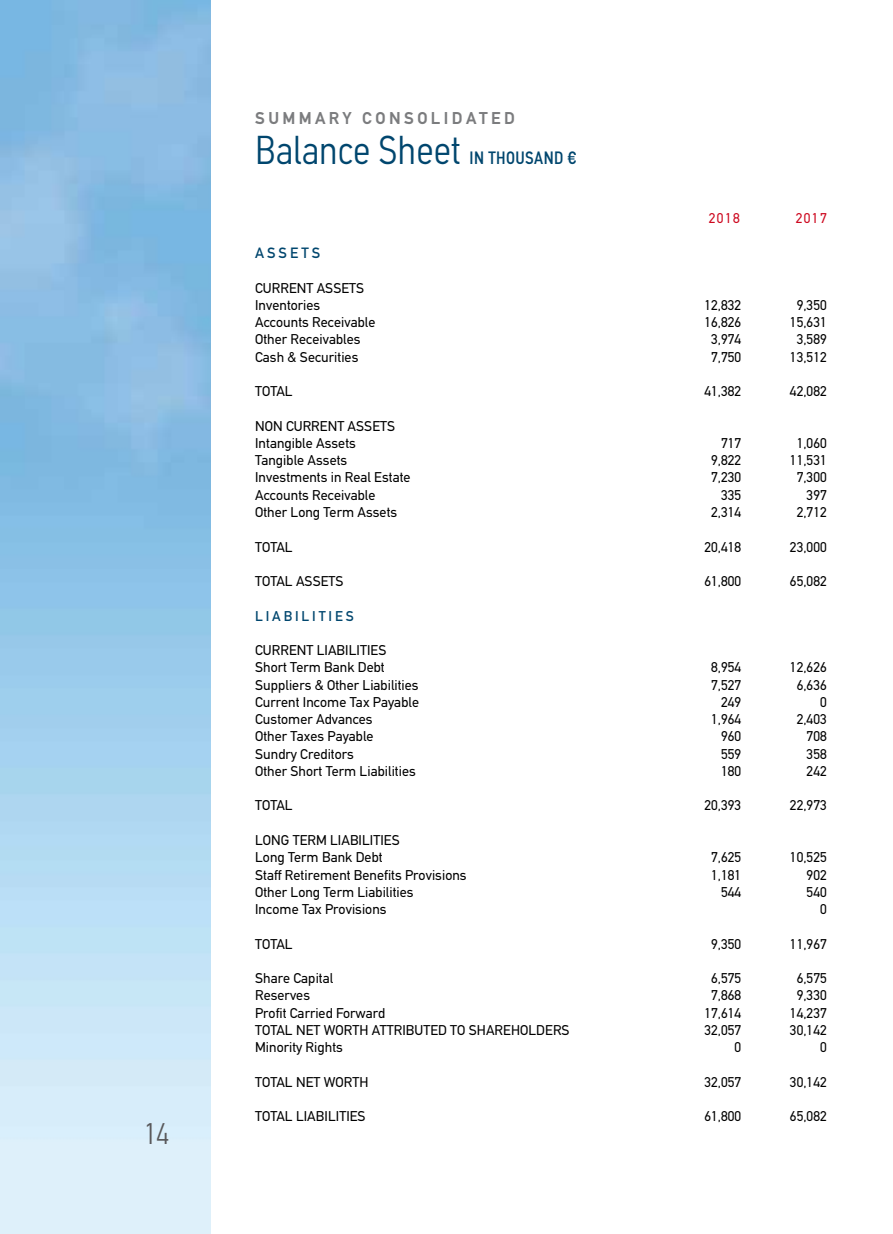
<style>
.page{position:relative;width:893px;height:1234px;background:#fff}
.page>*{position:absolute;margin:0;border:0;box-sizing:border-box;transform-origin:0 0}
.t1{font:300 condensed 40.5px "PF Din Text";color:#00466e}
.t2{font:300 condensed 30px "PF Din Text";color:#58585a}
.t3{font:500 condensed 18px "PF Din Text";letter-spacing:.02em;color:#00466e}
.t4{font:700 17.25px "PF Din Text";letter-spacing:.2em;color:#7b7c7e}
.t5{font:500 15px "PF Din Text";letter-spacing:.2em;color:#00466e}
.t6{font:14.25px/17.2px "PF Din Text";letter-spacing:.005em;color:#000}
.t7{font:500 14.25px "PF Din Text";letter-spacing:.2em;color:#00466e}
.t8{font:14.25px "PF Din Text";letter-spacing:.1em;color:#cd071e}
</style>
<div class="page">
<h2 class="t2" style="left:144px;top:1115px;width:26px">14</h2>
<p class="t4" style="left:255px;top:108px;width:261px">SUMMARY CONSOLIDATED</p>
<h1 class="t1" style="left:255px;top:127px;width:207px">Balance Sheet</h1>
<p class="t3" style="left:470px;top:147px;width:109px">IN THOUSAND €</p>
<p class="t5" style="left:255px;top:244px;width:67px">ASSETS</p>
<p class="t6" style="left:255px;top:279px;width:111px">CURRENT ASSETS<br>Inventories</p>
<p class="t8" style="left:709px;top:210px;width:32px">2018</p>
<p class="t8" style="left:796px;top:210px;width:32px">2017</p>
<p class="t6" style="left:704px;top:296px;width:38px">12,832</p>
<p class="t6" style="left:797px;top:296px;width:32px">9,350</p>
<p class="t6" style="left:255px;top:313px;width:122px">Accounts Receivable</p>
<p class="t6" style="left:704px;top:313px;width:38px">16,826</p>
<p class="t6" style="left:790px;top:313px;width:38px">15,631</p>
<p class="t6" style="left:255px;top:331px;width:107px">Other Receivables</p>
<p class="t6" style="left:711px;top:331px;width:32px">3,974</p>
<p class="t6" style="left:797px;top:331px;width:32px">3,589</p>
<p class="t6" style="left:255px;top:348px;width:105px">Cash &amp; Securities</p>
<p class="t6" style="left:711px;top:348px;width:32px">7,750</p>
<p class="t6" style="left:790px;top:348px;width:38px">13,512</p>
<p class="t6" style="left:255px;top:382px;width:39px">TOTAL</p>
<p class="t6" style="left:704px;top:382px;width:38px">41,382</p>
<p class="t6" style="left:790px;top:382px;width:38px">42,082</p>
<p class="t6" style="left:255px;top:417px;width:141px">NON CURRENT ASSETS<br>Intangible Assets</p>
<p class="t6" style="left:721px;top:434px;width:22px">717</p>
<p class="t6" style="left:797px;top:434px;width:32px">1,060</p>
<p class="t6" style="left:255px;top:451px;width:94px">Tangible Assets</p>
<p class="t6" style="left:711px;top:451px;width:32px">9,822</p>
<p class="t6" style="left:790px;top:451px;width:38px">11,531</p>
<p class="t6" style="left:255px;top:469px;width:157px">Investments in Real Estate</p>
<p class="t6" style="left:711px;top:469px;width:32px">7,230</p>
<p class="t6" style="left:797px;top:469px;width:32px">7,300</p>
<p class="t6" style="left:255px;top:486px;width:122px">Accounts Receivable</p>
<p class="t6" style="left:721px;top:486px;width:22px">335</p>
<p class="t6" style="left:807px;top:486px;width:22px">397</p>
<p class="t6" style="left:255px;top:503px;width:144px">Other Long Term Assets</p>
<p class="t6" style="left:711px;top:503px;width:32px">2,314</p>
<p class="t6" style="left:797px;top:503px;width:32px">2,712</p>
<p class="t6" style="left:255px;top:538px;width:39px">TOTAL</p>
<p class="t6" style="left:704px;top:538px;width:38px">20,418</p>
<p class="t6" style="left:790px;top:538px;width:38px">23,000</p>
<p class="t6" style="left:255px;top:572px;width:90px">TOTAL ASSETS</p>
<p class="t6" style="left:704px;top:572px;width:38px">61,800</p>
<p class="t6" style="left:790px;top:572px;width:38px">65,082</p>
<p class="t7" style="left:255px;top:607px;width:100px">LIABILITIES</p>
<p class="t6" style="left:255px;top:641px;width:133px">CURRENT LIABILITIES<br>Short Term Bank Debt</p>
<p class="t6" style="left:711px;top:658px;width:32px">8,954</p>
<p class="t6" style="left:790px;top:658px;width:38px">12,626</p>
<p class="t6" style="left:255px;top:676px;width:165px">Suppliers &amp; Other Liabilities</p>
<p class="t6" style="left:711px;top:676px;width:32px">7,527</p>
<p class="t6" style="left:797px;top:676px;width:32px">6,636</p>
<p class="t6" style="left:255px;top:693px;width:165px">Current Income Tax Payable</p>
<p class="t6" style="left:721px;top:693px;width:22px">249</p>
<p class="t6" style="left:820px;top:693px;width:8px">0</p>
<p class="t6" style="left:255px;top:710px;width:119px">Customer Advances</p>
<p class="t6" style="left:711px;top:710px;width:32px">1,964</p>
<p class="t6" style="left:797px;top:710px;width:32px">2,403</p>
<p class="t6" style="left:255px;top:727px;width:120px">Other Taxes Payable</p>
<p class="t6" style="left:721px;top:727px;width:22px">960</p>
<p class="t6" style="left:807px;top:727px;width:22px">708</p>
<p class="t6" style="left:255px;top:745px;width:100px">Sundry Creditors</p>
<p class="t6" style="left:721px;top:745px;width:22px">559</p>
<p class="t6" style="left:807px;top:745px;width:22px">358</p>
<p class="t6" style="left:255px;top:762px;width:162px">Other Short Term Liabilities</p>
<p class="t6" style="left:721px;top:762px;width:22px">180</p>
<p class="t6" style="left:807px;top:762px;width:22px">242</p>
<p class="t6" style="left:255px;top:796px;width:39px">TOTAL</p>
<p class="t6" style="left:704px;top:796px;width:38px">20,393</p>
<p class="t6" style="left:790px;top:796px;width:38px">22,973</p>
<p class="t6" style="left:255px;top:831px;width:146px">LONG TERM LIABILITIES<br>Long Term Bank Debt</p>
<p class="t6" style="left:711px;top:848px;width:32px">7,625</p>
<p class="t6" style="left:790px;top:848px;width:38px">10,525</p>
<p class="t6" style="left:255px;top:865px;width:213px">Staff Retirement Benefits Provisions</p>
<p class="t6" style="left:711px;top:865px;width:32px">1,181</p>
<p class="t6" style="left:807px;top:865px;width:22px">902</p>
<p class="t6" style="left:255px;top:883px;width:160px">Other Long Term Liabilities</p>
<p class="t6" style="left:721px;top:883px;width:22px">544</p>
<p class="t6" style="left:807px;top:883px;width:22px">540</p>
<p class="t6" style="left:255px;top:900px;width:133px">Income Tax Provisions</p>
<p class="t6" style="left:820px;top:900px;width:8px">0</p>
<p class="t6" style="left:255px;top:934px;width:39px">TOTAL</p>
<p class="t6" style="left:711px;top:934px;width:32px">9,350</p>
<p class="t6" style="left:790px;top:934px;width:38px">11,967</p>
<p class="t6" style="left:255px;top:969px;width:80px">Share Capital</p>
<p class="t6" style="left:711px;top:969px;width:32px">6,575</p>
<p class="t6" style="left:797px;top:969px;width:32px">6,575</p>
<p class="t6" style="left:255px;top:986px;width:56px">Reserves</p>
<p class="t6" style="left:711px;top:986px;width:32px">7,868</p>
<p class="t6" style="left:797px;top:986px;width:32px">9,330</p>
<p class="t6" style="left:255px;top:1003px;width:132px">Profit Carried Forward</p>
<p class="t6" style="left:704px;top:1003px;width:38px">17,614</p>
<p class="t6" style="left:790px;top:1003px;width:38px">14,237</p>
<p class="t6" style="left:255px;top:1021px;width:316px">TOTAL NET WORTH ATTRIBUTED TO SHAREHOLDERS</p>
<p class="t6" style="left:704px;top:1021px;width:38px">32,057</p>
<p class="t6" style="left:790px;top:1021px;width:38px">30,142</p>
<p class="t6" style="left:255px;top:1038px;width:89px">Minority Rights</p>
<p class="t6" style="left:734px;top:1038px;width:8px">0</p>
<p class="t6" style="left:820px;top:1038px;width:8px">0</p>
<p class="t6" style="left:255px;top:1073px;width:115px">TOTAL NET WORTH</p>
<p class="t6" style="left:704px;top:1073px;width:38px">32,057</p>
<p class="t6" style="left:790px;top:1073px;width:38px">30,142</p>
<p class="t6" style="left:255px;top:1107px;width:112px">TOTAL LIABILITIES</p>
<p class="t6" style="left:704px;top:1107px;width:38px">61,800</p>
<p class="t6" style="left:790px;top:1107px;width:38px">65,082</p>
</div>
